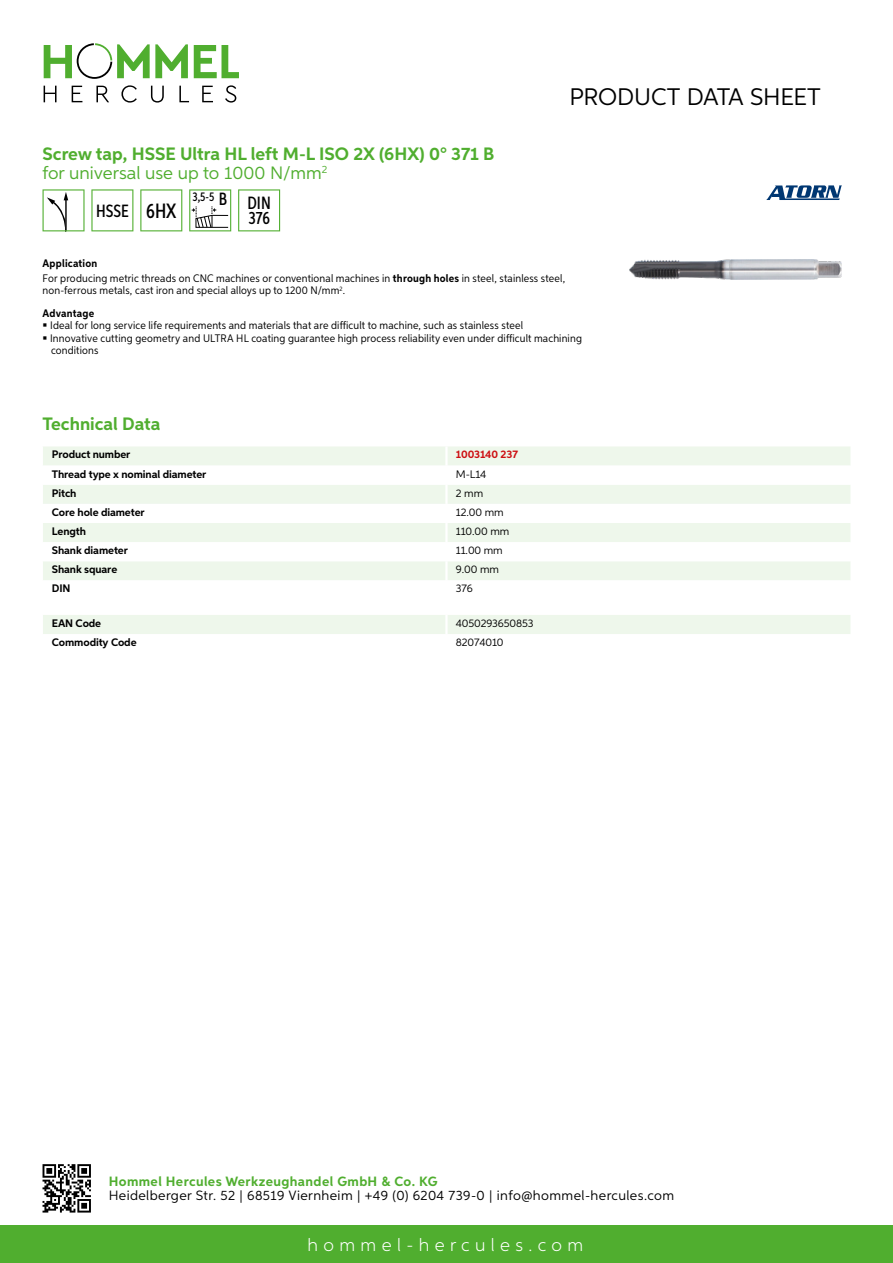
<style>
.page{position:relative;width:893px;height:1263px;background:#fff}
.page>*{position:absolute;margin:0;border:0;box-sizing:border-box;transform-origin:0 0}
.t1{font:24px "Aspira";letter-spacing:-.01em;color:#000}
.t2{font:700 18px/19.8px "Aspira";color:#50ae2f}
.t3{font:300 18px "Aspira";letter-spacing:.3em;color:#fff}
.t4{font:500 17.85px "Aspira XX Nar";color:#000}
.t5{font:13.5px "Aspira";letter-spacing:.03em;color:#000}
.t6{font:700 13.5px "Aspira";letter-spacing:.03em;color:#50ae2f}
.t7{font:500 12.6px "Aspira XX Nar";color:#000}
.t8{font:10.95px/12.5px "Aspira Nar";letter-spacing:.015em;color:#000}
.t9{font:700 10.95px "Aspira";letter-spacing:-.01em;color:#000}
.t10{font:10.95px "Aspira";letter-spacing:-.01em;color:#000}
.t11{font:700 10.95px "Aspira";letter-spacing:-.01em;color:#cd1013}
.s1{font-weight:400}
.s2{font-size:20.7px}
.s3{font-size:17.85px}
.s4{font-weight:700}
</style>
<div class="page">
<div style="left:0;top:1226px;width:893px;height:37px;background:#50ae2f"></div>
<svg style="left:43px;top:1164px;width:48px;height:48px"></svg>
<svg style="left:194px;top:45px;width:45px;height:33px"></svg>
<svg style="left:44px;top:43px;width:144px;height:36px"></svg>
<svg style="left:44px;top:86px;width:13px;height:16px"></svg>
<svg style="left:72px;top:86px;width:10px;height:16px"></svg>
<svg style="left:96px;top:86px;width:13px;height:16px"></svg>
<svg style="left:121px;top:85px;width:16px;height:18px"></svg>
<svg style="left:151px;top:86px;width:13px;height:17px"></svg>
<svg style="left:179px;top:86px;width:10px;height:16px"></svg>
<svg style="left:202px;top:86px;width:11px;height:16px"></svg>
<svg style="left:225px;top:85px;width:11px;height:18px"></svg>
<div style="left:43px;top:446px;width:807px;height:19px;background:#eef7eb"></div>
<svg style="left:43px;top:485px;width:807px;height:95px;fill:#eef7eb"></svg>
<hr style="left:445px;top:446px;width:3px;height:20px;background:#fff">
<hr style="left:445px;top:485px;width:3px;height:19px;background:#fff">
<hr style="left:445px;top:504px;width:3px;height:19px;background:#fff">
<hr style="left:445px;top:523px;width:3px;height:19px;background:#fff">
<hr style="left:445px;top:542px;width:3px;height:19px;background:#fff">
<hr style="left:445px;top:561px;width:3px;height:19px;background:#fff">
<div style="left:43px;top:615px;width:807px;height:19px;background:#eef7eb"></div>
<svg style="left:43px;top:189px;width:42px;height:42px"></svg>
<svg style="left:91px;top:189px;width:42px;height:42px"></svg>
<svg style="left:140px;top:189px;width:42px;height:42px"></svg>
<svg style="left:189px;top:189px;width:42px;height:42px"></svg>
<svg style="left:238px;top:189px;width:42px;height:42px"></svg>
<img style="left:629px;top:259px;width:213px;height:21px">
<svg style="left:766px;top:185px;width:76px;height:15px"></svg>
<h2 class="t2" style="left:43px;top:144px;width:453px">Screw tap, HSSE Ultra HL left M-L ISO 2X (6HX) 0° 371 B <span class="s1">for universal use up to 1000 N/mm</span><sup>2</sup></h2>
<h3 class="t4" style="left:96px;top:200px;width:82px">HSSE <span class="s2">6HX</span></h3>
<p class="t7" style="left:193px;top:189px;width:80px">3,5-5 <span class="s3">B DIN</span></p>
<h3 class="t4" style="left:248px;top:207px;width:23px">376</h3>
<h1 class="t1" style="left:569px;top:82px;width:253px">Product data sh eet</h1>
<p class="t8" style="left:43px;top:256px;width:524px;line-height:15.1px"><span class="s4">Application<br></span>For producing metric threads on CNC machines or conventional machines in <span class="s4">through holes</span> in steel, stainless steel,</p>
<p class="t8" style="left:43px;top:279px;width:304px;line-height:22.2px">non-ferrous metals, cast iron and special alloys up to 1200 N/mm<sup>2</sup>.<br><span class="s4">Advantage</span></p>
<p class="t8" style="left:50px;top:319px;width:533px">Ideal for long service life requirements and materials that are difficult to machine, such as stainless steel<br>Innovative cutting geometry and ULTRA HL coating guarantee high process reliability even under difficult machining conditions</p>
<h2 class="t2" style="left:43px;top:414px;width:120px">Technical Data</h2>
<p class="t9" style="left:52px;top:448px;width:80px">Product number</p>
<p class="t11" style="left:456px;top:448px;width:64px">1003140 237</p>
<p class="t9" style="left:52px;top:467px;width:156px">Thread type x nominal diameter</p>
<p class="t10" style="left:456px;top:467px;width:32px">M-L14</p>
<p class="t9" style="left:52px;top:486px;width:26px">Pitch</p>
<p class="t10" style="left:456px;top:486px;width:29px">2 mm</p>
<p class="t9" style="left:52px;top:505px;width:94px">Core hole diameter</p>
<p class="t10" style="left:456px;top:505px;width:49px">12.00 mm</p>
<p class="t9" style="left:52px;top:524px;width:36px">Length</p>
<p class="t10" style="left:456px;top:524px;width:55px">110.00 mm</p>
<p class="t9" style="left:52px;top:544px;width:78px">Shank diameter</p>
<p class="t10" style="left:456px;top:544px;width:48px">11.00 mm</p>
<p class="t9" style="left:52px;top:563px;width:67px">Shank square</p>
<p class="t10" style="left:456px;top:563px;width:45px">9.00 mm</p>
<p class="t9" style="left:52px;top:582px;width:20px">DIN</p>
<p class="t10" style="left:456px;top:582px;width:18px">376</p>
<p class="t9" style="left:52px;top:616px;width:51px">EAN Code</p>
<p class="t10" style="left:456px;top:616px;width:79px">4050293650853</p>
<p class="t9" style="left:52px;top:635px;width:86px">Commodity Code</p>
<p class="t10" style="left:456px;top:636px;width:49px">82074010</p>
<p class="t6" style="left:109px;top:1172px;width:330px">Hommel Hercules Werkzeughandel GmbH &amp; Co. KG</p>
<p class="t5" style="left:109px;top:1187px;width:567px">Heidelberger Str. 52 | 68519 Viernheim | +49 (0) 6204 739-0 | info@hommel-hercules.com</p>
<h2 class="t3" style="left:307px;top:1234px;width:277px">hommel-hercules.com</h2>
</div>
